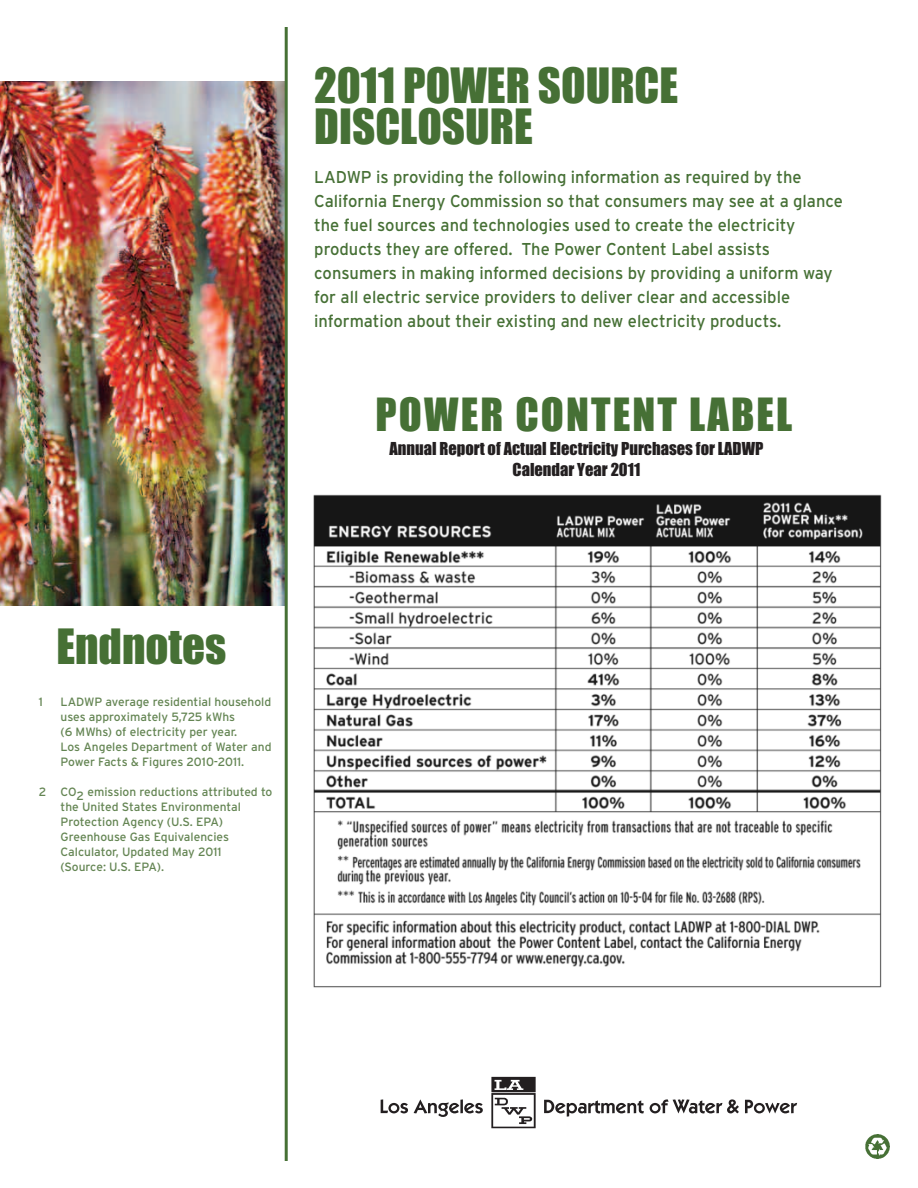
<style>
.page{position:relative;width:918px;height:1188px;background:#fff}
.page>*{position:absolute;margin:0;border:0;box-sizing:border-box;transform-origin:0 0}
.t1{font:45px/40.5px "Impact";color:#467035}
.t2{font:42.3px "Impact";letter-spacing:.05em;color:#467035}
.t3{font:17.1px/24px "Interstate";color:#467035;scale:.96 1}
.t4{font:16.5px/21px "Impact";color:#231f20;text-align:center}
.t5{font:12px/15px "Interstate";color:#648553}
</style>
<div class="page">
<img style="left:0;top:81px;width:285px;height:524px">
<svg style="left:491px;top:1077px;width:45px;height:51px"></svg>
<svg style="left:381px;top:1099px;width:27px;height:14px"></svg>
<svg style="left:414px;top:1099px;width:69px;height:18px"></svg>
<svg style="left:544px;top:1100px;width:100px;height:17px"></svg>
<svg style="left:745px;top:1100px;width:52px;height:13px"></svg>
<svg style="left:650px;top:1099px;width:89px;height:14px"></svg>
<hr style="left:285px;top:27px;width:3px;height:1134px;background:#467035">
<img style="left:865px;top:1134px;width:24px;height:24px">
<img style="left:313px;top:494px;width:569px;height:494px">
<h1 class="t1" style="left:314px;top:67px;width:365px">2011 POWER SOURCE<br>DISCLOSURE</h1>
<p class="t3" style="left:314px;top:165px;width:552px">LADWP is providing the following information as required by the California Energy Commission so that consumers may see at a glance the fuel sources and technologies used to create the electricity products they are offered. The Power Content Label assists consumers in making informed decisions by providing a uniform way for all electric service providers to deliver clear and accessible information about their existing and new electricity products.</p>
<h2 class="t2" style="left:376px;top:392px;width:418px">POWER CONTENT LABEL</h2>
<p class="t4" style="left:389px;top:439px;width:375px">Annual Report of Actual Electricity Purchases for LADWP<br>Calendar Year 2011</p>
<h1 class="t1" style="left:56px;top:628px;width:172px">Endnotes</h1>
<p class="t5" style="left:39px;top:695px;width:6px">1</p>
<p class="t5" style="left:61px;top:695px;width:212px">LADWP average residential household uses approximately 5,725 kWhs<br>(6 MWhs) of electricity per year.<br>Los Angeles Department of Water and Power Facts &amp; Figures 2010-2011.</p>
<p class="t5" style="left:61px;top:785px;width:213px;text-indent:-22px">2 CO2 emission reductions attributed to the United States Environmental<br>Protection Agency (U.S. EPA)<br>Greenhouse Gas Equivalencies<br>Calculator, Updated May 2011<br>(Source: U.S. EPA).</p>
</div>
